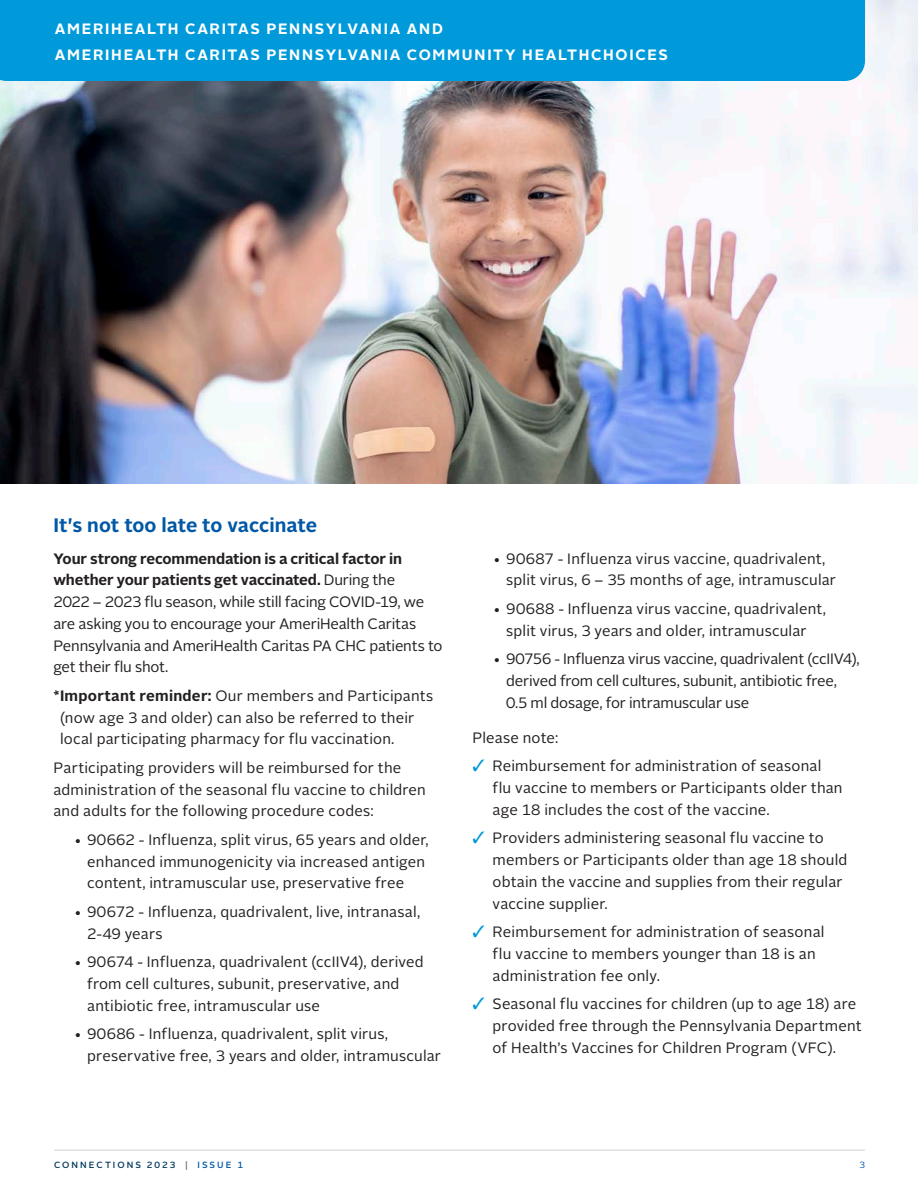
<style>
.page{position:relative;width:918px;height:1188px;background:#fff}
.page>*{position:absolute;margin:0;border:0;box-sizing:border-box;transform-origin:0 0}
.Header_with_Span{font:700 19.5px "Alright Sans";color:#0158a6}
.Body_Copy{font:15px/21.8px "Alright Sans";letter-spacing:.01em;color:#231f20}
.Body_Copy-2{font:15px/21.8px "Alright Sans";letter-spacing:-.01em;color:#231f20}
.Body_Copy-3{font:15px/21.8px "Alright Sans";letter-spacing:-.015em;color:#231f20}
.bullets{font:15px/21.8px "Alright Sans";letter-spacing:.01em;color:#231f20}
.t1{font:700 15px/25.5px "Alright Sans";letter-spacing:.11em;color:#fff}
.t2{font:500 9px "Alright Sans";letter-spacing:.23em;color:#00395c}
.t3{font:9px "Alright Sans";color:#0158a6}
.s1{font-weight:700}
.s2{color:#009ada}
.s3{color:#6c6d70}
.s4{color:#0158a6}
</style>
<div class="page">
<hr style="left:54px;top:1150px;width:811px;height:1px;background:#d1d2d4">
<img style="left:0;top:0;width:918px;height:484px">
<div style="left:0;top:0;width:865px;height:81px;background:#009ada"></div>
<p class="t1" style="left:55px;top:16px;width:615px">AMERIHEALTH CARITAS PENNSYLVANIA AND<br>AMERIHEALTH CARITAS PENNSYLVANIA COMMUNITY HEALTHCHOICES</p>
<p class="Header_with_Span" style="left:53px;top:511px;width:265px">It's not too late to vaccinate</p>
<p class="Body_Copy-2" style="left:53px;top:548px;width:390px"><span class="s1">Your strong recommendation is a critical factor in whether your patients get vaccinated.</span> During the<br>2022 – 2023 flu season, while still facing COVID-19, we are asking you to encourage your AmeriHealth Caritas Pennsylvania and AmeriHealth Caritas PA CHC patients to get their flu shot.</p>
<p class="Body_Copy" style="left:60px;top:685px;width:375px;text-indent:-7px"><span class="s1">*Important reminder:</span> Our members and Participants (now age 3 and older) can also be referred to their local participating pharmacy for flu vaccination.</p>
<p class="Body_Copy" style="left:53px;top:757px;width:374px">Participating providers will be reimbursed for the administration of the seasonal flu vaccine to children and adults for the following procedure codes:</p>
<p class="Body_Copy" style="left:87px;top:829px;width:343px;text-indent:-14px">• 90662 - Influenza, split virus, 65 years and older, enhanced immunogenicity via increased antigen content, intramuscular use, preservative free</p>
<p class="Body_Copy" style="left:87px;top:901px;width:335px;text-indent:-14px">• 90672 - Influenza, quadrivalent, live, intranasal,<br>2-49 years</p>
<p class="Body_Copy" style="left:87px;top:951px;width:338px;text-indent:-14px">• 90674 - Influenza, quadrivalent (ccIIV4), derived from cell cultures, subunit, preservative, and antibiotic free, intramuscular use</p>
<p class="Body_Copy" style="left:87px;top:1023px;width:355px;text-indent:-14px">• 90686 - Influenza, quadrivalent, split virus, preservative free, 3 years and older, intramuscular</p>
<p class="Body_Copy" style="left:506px;top:548px;width:331px;text-indent:-14px">• 90687 - Influenza virus vaccine, quadrivalent, split virus, 6 – 35 months of age, intramuscular</p>
<p class="Body_Copy" style="left:493px;top:598px;width:335px;text-align:center">• 90688 - Influenza virus vaccine, quadrivalent, split virus, 3 years and older, intramuscular</p>
<p class="Body_Copy-3" style="left:506px;top:648px;width:355px;text-indent:-14px">• 90756 - Influenza virus vaccine, quadrivalent (ccIIV4), derived from cell cultures, subunit, antibiotic free,<br>0.5 ml dosage, for intramuscular use</p>
<p class="bullets" style="left:472px;top:727px;width:87px">Please note:</p>
<p class="bullets" style="left:493px;top:756px;width:351px;text-indent:-20px"><span class="s2">✓</span> Reimbursement for administration of seasonal flu vaccine to members or Participants older than age 18 includes the cost of the vaccine.</p>
<p class="Body_Copy" style="left:493px;top:828px;width:356px;text-indent:-20px"><span class="s2">✓</span> Providers administering seasonal flu vaccine to members or Participants older than age 18 should obtain the vaccine and supplies from their regular vaccine supplier.</p>
<p class="Body_Copy" style="left:493px;top:921px;width:334px;text-indent:-20px"><span class="s2">✓</span> Reimbursement for administration of seasonal flu vaccine to members younger than 18 is an administration fee only.</p>
<p class="Body_Copy" style="left:493px;top:993px;width:371px;text-indent:-20px"><span class="s2">✓</span> Seasonal flu vaccines for children (up to age 18) are provided free through the Pennsylvania Department of Health’s Vaccines for Children Program (VFC).</p>
<p class="t2" style="left:54px;top:1159px;width:190px">CONNECTIONS 2023 <span class="s3">|</span> <span class="s4">ISSUE 1</span></p>
<p class="t3" style="left:859px;top:1159px;width:7px">3</p>
</div>
